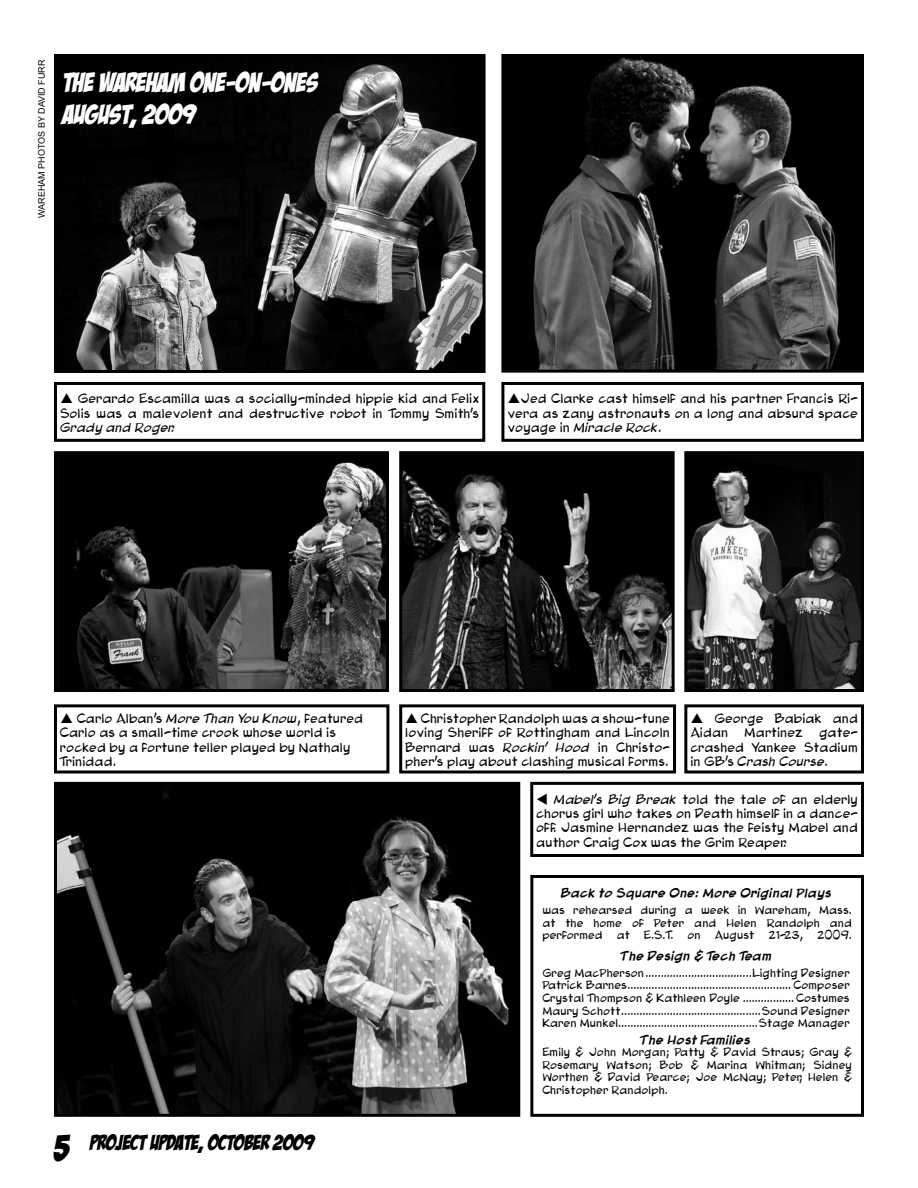
<style>
.page{position:relative;width:918px;height:1188px;background:#fff}
.page>*{position:absolute;margin:0;border:0;box-sizing:border-box;transform-origin:0 0}
.t1{font:27px/32.4px "Bada Boom BB";color:#fff}
.t2{font:21px "Bada Boom BB";color:#000}
.t3{font:12px/14.4px "Blambot Pro Lite";color:#000;text-align:justify}
.t4{font:italic 12px "Blambot Pro Lite";color:#000}
.t5{font:10.5px/12.6px "Blambot Pro Lite";color:#000;text-align:justify}
.t6{font:700 10.5px "Blambot Pro Lite";color:#000}
.t7{font:9px "Arial";color:#000}
.s1{font-style:italic}
.s2{font-size:36px}
</style>
<div class="page">
<img style="left:505px;top:58px;width:355px;height:311px">
<div style="left:501px;top:54px;width:363px;height:319px;border:3px solid #000"></div>
<div style="left:501px;top:382px;width:363px;height:60px;border:3px solid #000"></div>
<div style="left:54px;top:382px;width:431px;height:60px;border:3px solid #000"></div>
<img style="left:58px;top:786px;width:458px;height:327px">
<div style="left:54px;top:782px;width:466px;height:335px;border:3px solid #000"></div>
<div style="left:399px;top:704px;width:277px;height:70px;border:3px solid #000"></div>
<div style="left:530px;top:782px;width:334px;height:75px;border:3px solid #000"></div>
<img style="left:58px;top:455px;width:327px;height:233px">
<div style="left:54px;top:451px;width:335px;height:241px;border:3px solid #000"></div>
<div style="left:54px;top:704px;width:335px;height:70px;border:3px solid #000"></div>
<img style="left:688px;top:455px;width:172px;height:233px">
<div style="left:684px;top:451px;width:180px;height:241px;border:3px solid #000"></div>
<div style="left:530px;top:875px;width:334px;height:242px;border:3px solid #000"></div>
<img style="left:58px;top:58px;width:424px;height:311px">
<div style="left:54px;top:54px;width:432px;height:319px;border:3px solid #000"></div>
<div style="left:684px;top:704px;width:180px;height:70px;border:3px solid #000"></div>
<img style="left:403px;top:455px;width:268px;height:233px">
<div style="left:399px;top:451px;width:276px;height:241px;border:3px solid #000"></div>
<p class="t7" style="left:36px;top:218px;width:160px;rotate:-90deg">WAREHAM PHOTOS BY DAVID FURR</p>
<h1 class="t1" style="left:63px;top:66px;width:257px">THE WAREHAM ONE-ON-ONES<br>AUGUST, 2009</h1>
<p class="t3" style="left:60px;top:392px;width:421px;text-align:right">Gerardo Escamilla was a socially-minded hippie kid and Felix<br>Solis was a malevolent and destructive robot in Tommy Smith’s</p>
<p class="t4" style="left:60px;top:421px;width:116px">Grady and Roger.</p>
<p class="t3" style="left:507px;top:392px;width:352px;text-indent:13px">Jed Clarke cast himself and his partner Francis Ri&shy;vera as zany astronauts on a long and absurd space voyage in <span class="s1">Miracle Rock</span>.</p>
<p class="t3" style="left:60px;top:712px;width:305px;text-align:left;text-indent:17px">Carlo Alban’s <span class="s1">More Than You Know</span>, featured Carlo as a small-time crook whose world is rocked by a fortune teller played by Nathaly Trinidad.</p>
<h2 class="t2" style="left:54px;top:1132px;width:262px"><span class="s2">5</span> PROJECT UPDATE, OCTOBER 2009</h2>
<p class="t3" style="left:405px;top:712px;width:266px;text-indent:16px">Christopher Randolph was a show-tune loving Sheriff of Rottingham and Lincoln Bernard was <span class="s1">Rockin’ Hood</span> in Christo&shy;pher’s play about clashing musical forms.</p>
<p class="t3" style="left:536px;top:792px;width:323px">▼ <span class="s1">Mabel’s Big Break</span> told the tale of an elderly chorus girl who takes on Death himself in a dance&shy;off. Jasmine Hernandez was the feisty Mabel and author Craig Cox was the Grim Reaper.</p>
<p class="t3" style="left:690px;top:712px;width:169px;text-indent:24px">George Babiak and<br>Aidan</p>
<p class="t3" style="left:744px;top:726px;width:60px">Martinez</p>
<p class="t3" style="left:690px;top:726px;width:169px;text-indent:129px">gate&shy;crashed Yankee Stadium in GB’s <span class="s1">Crash Course</span>.</p>
<p class="t6" style="left:561px;top:886px;width:273px">Back to Square One: More Original Plays</p>
<p class="t5" style="left:542px;top:904px;width:311px">was rehearsed during a week in Wareham, Mass. at the home of Peter and Helen Randolph and performed</p>
<p class="t5" style="left:617px;top:929px;width:15px">at</p>
<p class="t5" style="left:644px;top:929px;width:31px">E.S.T.</p>
<p class="t5" style="left:687px;top:929px;width:15px">on</p>
<p class="t5" style="left:715px;top:929px;width:41px">August</p>
<p class="t5" style="left:768px;top:929px;width:36px">21-23,</p>
<p class="t5" style="left:817px;top:929px;width:36px">2009.</p>
<p class="t6" style="left:621px;top:949px;width:153px">The Design &amp; Tech Team</p>
<p class="t5" style="left:542px;top:967px;width:309px">Greg MacPherson...................................Lighting Designer Patrick Barnes...................................................... Composer Crystal Thompson &amp; Kathleen Doyle ................. Costumes Maury Schott..............................................Sound Designer Karen Munkel..............................................Stage Manager</p>
<p class="t6" style="left:641px;top:1033px;width:112px">The Host Families</p>
<p class="t5" style="left:542px;top:1046px;width:311px">Emily &amp; John Morgan; Patty &amp; David Straus; Gray &amp; Rosemary Watson; Bob &amp; Marina Whitman; Sidney Worthen &amp; David Pearce; Joe McNay; Peter, Helen &amp; Christopher Randolph.</p>
</div>
